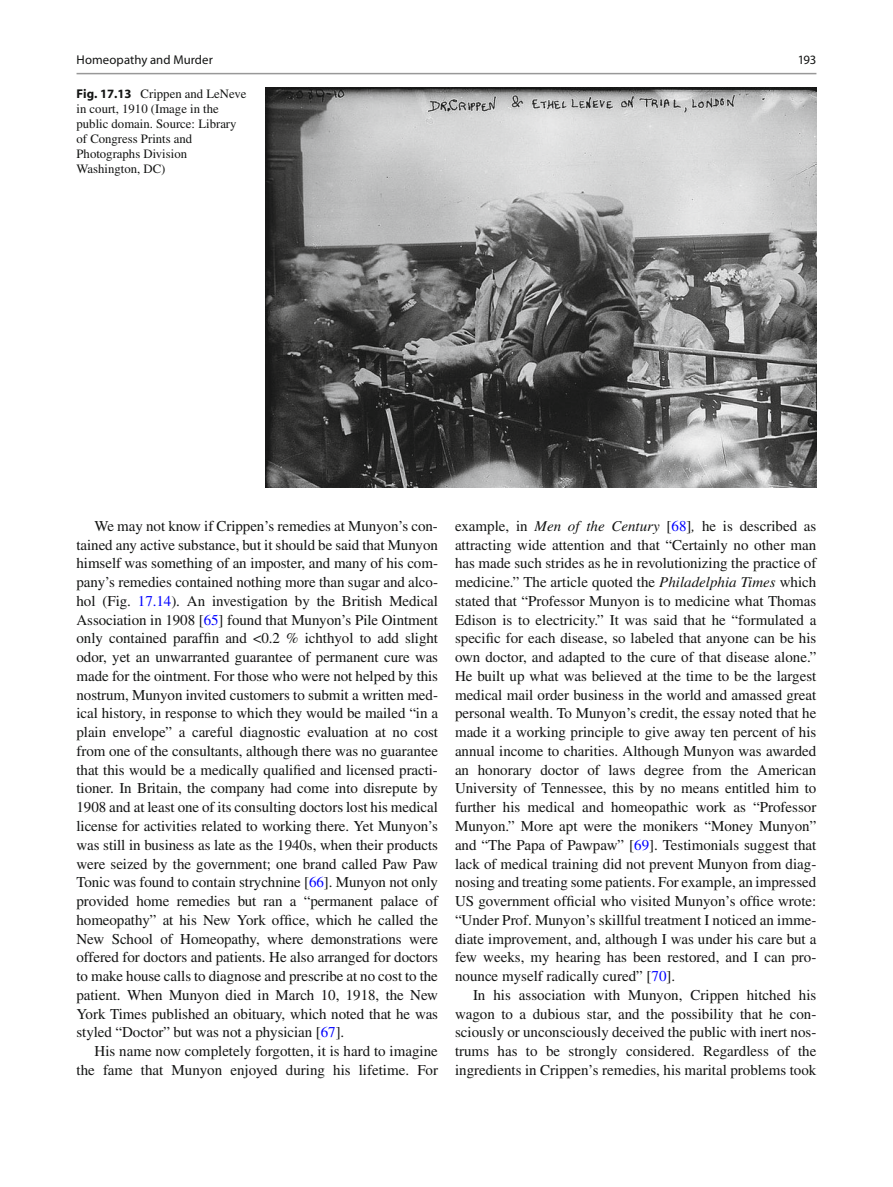
<style>
.page{position:relative;width:893px;height:1187px;background:#fff}
.page>*{position:absolute;margin:0;border:0;box-sizing:border-box;transform-origin:0 0}
.t1{font:15px/18.8px "Times";color:#131413;text-align:justify}
.t2{font:12.75px/15px "Times";color:#131413}
.t3{font:12.75px "Myriad";letter-spacing:.005em;color:#131413}
.s1{font-family:"Myriad";font-weight:700}
.s2{color:#00f}
.s3{font-style:italic}
</style>
<div class="page">
<img style="left:266px;top:88px;width:550px;height:399px">
<hr style="left:77px;top:73px;width:739px;height:1px;background:#989898">
<p class="t3" style="left:77px;top:55px;width:138px">Homeopathy and Murder</p>
<p class="t2" style="left:77px;top:87px;width:171px"><span class="s1">Fig. 17.13</span> Crippen and LeNeve in court, 1910 (Image in the public domain. Source: Library of Congress Prints and<br>Photographs Division<br>Washington, DC)</p>
<p class="t3" style="left:798px;top:55px;width:20px">193</p>
<p class="t1" style="left:77px;top:518px;width:363px;text-indent:18px">We may not know if Crippen’s remedies at Munyon’s con&shy;tained any active substance, but it should be said that Munyon himself was something of an imposter, and many of his com&shy;pany’s remedies contained nothing more than sugar and alco&shy;hol (Fig. <span class="s2">17.14</span> ). An investigation by the British Medical Association in 1908 [ <span class="s2">65</span> ] found that Munyon’s Pile Ointment only contained paraffin and &lt;0.2 % ichthyol to add slight odor, yet an unwarranted guarantee of permanent cure was made for the ointment. For those who were not helped by this nostrum, Munyon invited customers to submit a written med&shy;ical history, in response to which they would be mailed “in a plain envelope” a careful diagnostic evaluation at no cost from one of the consultants, although there was no guarantee that this would be a medically qualified and licensed practi&shy;tioner. In Britain, the company had come into disrepute by 1908 and at least one of its consulting doctors lost his medical license for activities related to working there. Yet Munyon’s was still in business as late as the 1940s, when their products were seized by the government; one brand called Paw Paw Tonic was found to contain strychnine [ <span class="s2">66</span> ]. Munyon not only provided home remedies but ran a “permanent palace of homeopathy” at his New York office, which he called the New School of Homeopathy, where demonstrations were offered for doctors and patients. He also arranged for doctors to make house calls to diagnose and prescribe at no cost to the patient. When Munyon died in March 10, 1918, the New York Times published an obituary, which noted that he was styled “Doctor” but was not a physician [ <span class="s2">67</span> ].</p>
<p class="t1" style="left:77px;top:1043px;width:363px;text-align:right">His name now completely forgotten, it is hard to imagine the fame that Munyon enjoyed during his lifetime. For</p>
<p class="t1" style="left:455px;top:518px;width:363px">example, in <span class="s3">Men of the Century</span> [ <span class="s2">68</span> ] <span class="s3">,</span> he is described as attracting wide attention and that “Certainly no other man has made such strides as he in revolutionizing the practice of medicine.” The article quoted the <span class="s3">Philadelphia Times</span> which stated that “Professor Munyon is to medicine what Thomas Edison is to electricity.” It was said that he “formulated a specific for each disease, so labeled that anyone can be his own doctor, and adapted to the cure of that disease alone.” He built up what was believed at the time to be the largest medical mail order business in the world and amassed great personal wealth. To Munyon’s credit, the essay noted that he made it a working principle to give away ten percent of his annual income to charities. Although Munyon was awarded an honorary doctor of laws degree from the American University of Tennessee, this by no means entitled him to further his medical and homeopathic work as “Professor Munyon.” More apt were the monikers “Money Munyon” and “The Papa of Pawpaw” [ <span class="s2">69</span> ]. Testimonials suggest that lack of medical training did not prevent Munyon from diag&shy;nosing and treating some patients. For example, an impressed US government official who visited Munyon’s office wrote: “Under Prof. Munyon’s skillful treatment I noticed an imme&shy;diate improvement, and, although I was under his care but a few weeks, my hearing has been restored, and I can pro&shy;nounce myself radically cured” [ <span class="s2">70</span> ].</p>
<p class="t1" style="left:455px;top:986px;width:363px;text-indent:18px">In his association with Munyon, Crippen hitched his wagon to a dubious star, and the possibility that he con&shy;sciously or unconsciously deceived the public with inert nos&shy;trums has to be strongly considered. Regardless of the ingredients in Crippen’s remedies, his marital problems took</p>
</div>
